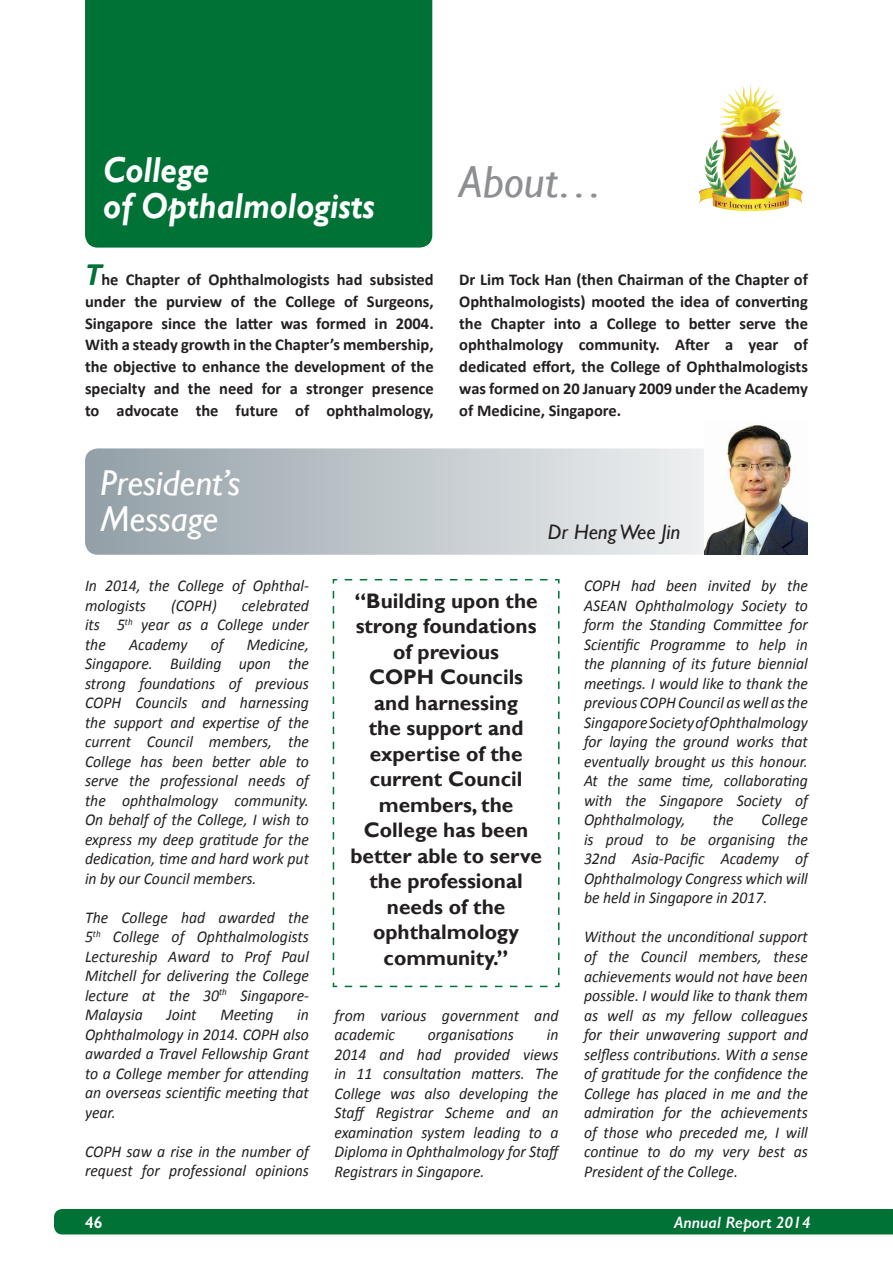
<style>
.page{position:relative;width:893px;height:1263px;background:#fff}
.page>*{position:absolute;margin:0;border:0;box-sizing:border-box;transform-origin:0 0}
.t1{font:italic 45px "Gill Sans";color:#8d8f92}
.t2{font:italic 700 36px/36px "Gill Sans";color:#fff;scale:.9 1}
.t3{font:italic 36px/36px "Gill Sans";color:#fff}
.t4{font:700 21px/25.5px "Gill Sans";color:#231f20;text-align:center}
.t5{font:italic 21px "Gill Sans";color:#231f20}
.t6{font:italic 16.5px/19.5px "Calibri";color:#231f20;text-align:justify;scale:.95 1}
.t7{font:700 16.5px/21.8px "Calibri";color:#231f20;text-align:justify}
.t8{font:italic 600 16.5px "Gill Sans";color:#fff}
.t9{font:600 16.5px "Gill Sans";color:#fff}
.s1{font-style:italic;font-size:33px;color:#007236}
</style>
<div class="page">
<div style="left:54px;top:1209px;width:839px;height:25px;background:#007236"></div>
<div style="left:85px;top:0;width:347px;height:248px;background:#007236"></div>
<svg style="left:85px;top:448px;width:725px;height:107px;background:#c0c8cc"></svg>
<img style="left:705px;top:423px;width:103px;height:132px">
<img style="left:734px;top:84px;width:17px;height:20px">
<svg style="left:332px;top:579px;width:228px;height:409px"></svg>
<h2 class="t2" style="left:103px;top:153px;width:303px">College<br>of Opthalmologists</h2>
<h1 class="t1" style="left:459px;top:155px;width:145px">About…</h1>
<p class="t7" style="left:85px;top:269px;width:350px"><span class="s1">T</span>he Chapter of Ophthalmologists had subsisted under the purview of the College of Surgeons, Singapore since the latter was formed in 2004.<br>With a steady growth in the Chapter’s membership, the objective to enhance the development of the specialty and the need for a stronger presence to advocate the future of ophthalmology,</p>
<p class="t7" style="left:459px;top:269px;width:350px">Dr Lim Tock Han (then Chairman of the Chapter of Ophthalmologists) mooted the idea of converting the Chapter into a College to better serve the ophthalmology community. After a year of dedicated effort, the College of Ophthalmologists was formed on 20 January 2009 under the Academy of Medicine, Singapore.</p>
<h2 class="t3" style="left:100px;top:466px;width:142px">President’s<br>Message</h2>
<p class="t6" style="left:85px;top:575px;width:237px">In 2014, the College of Ophthal&shy;mologists</p>
<p class="t6" style="left:171px;top:595px;width:50px">(COPH)</p>
<p class="t6" style="left:85px;top:595px;width:237px;text-indent:157px">celebrated its 5<sup>th</sup> year as a College under the</p>
<p class="t6" style="left:129px;top:634px;width:63px">Academy</p>
<p class="t6" style="left:211px;top:634px;width:15px">of</p>
<p class="t6" style="left:85px;top:634px;width:237px;text-indent:162px">Medicine, Singapore. Building upon the strong foundations of previous COPH Councils and harnessing the support and expertise of the current Council members, the College has been better able to serve the professional needs of the ophthalmology community.<br>On behalf of the College, I wish to express my deep gratitude for the dedication, time and hard work put in by our Council members.</p>
<p class="t6" style="left:85px;top:907px;width:237px">The College had awarded the 5<sup>th</sup> College of Ophthalmologists Lectureship Award to Prof Paul Mitchell for delivering the College lecture at the 30<sup>th</sup> Singapore-Malaysia</p>
<p class="t6" style="left:85px;top:1004px;width:237px;text-indent:212px">in Ophthalmology in 2014. COPH also awarded a Travel Fellowship Grant to a College member for attending an overseas scientific meeting that year.</p>
<p class="t6" style="left:85px;top:1141px;width:237px">COPH saw a rise in the number of request for professional opinions</p>
<p class="t6" style="left:167px;top:1004px;width:33px">Joint</p>
<p class="t6" style="left:220px;top:1004px;width:57px">Meeting</p>
<p class="t5" style="left:548px;top:520px;width:134px">Dr Heng Wee Jin</p>
<p class="t4" style="left:350px;top:588px;width:193px">“Building upon the strong foundations of previous<br>COPH Councils and harnessing<br>the support and expertise of the current Council members, the<br>College has been better able to serve the professional needs of the ophthalmology community.”</p>
<p class="t6" style="left:334px;top:1005px;width:237px">from various government and academic</p>
<p class="t6" style="left:334px;top:1024px;width:240px;text-align:left;text-indent:212px">in<br>2014 and had provided views in 11 consultation matters. The<br>College was also developing the<br>Staff Registrar Scheme and an examination system leading to a<br>Diploma in Ophthalmology for Staff<br>Registrars in Singapore.</p>
<p class="t6" style="left:428px;top:1024px;width:92px">organisations</p>
<p class="t6" style="left:584px;top:575px;width:237px">COPH had been invited by the ASEAN Ophthalmology Society to form the Standing Committee for Scientific Programme to help in the planning of its future biennial meetings. I would like to thank the previous COPH Council as well as the Singapore Society of Ophthalmology for laying the ground works that eventually brought us this honour.<br>At the same time, collaborating with the Singapore Society of Ophthalmology,</p>
<p class="t6" style="left:584px;top:810px;width:237px;text-indent:177px">College is proud to be organising the 32nd Asia-Pacific Academy of Ophthalmology Congress which will be held in Singapore in 2017.</p>
<p class="t6" style="left:584px;top:927px;width:237px">Without the unconditional support of the Council members, these achievements would not have been possible. I would like to thank them as well as my fellow colleagues for their unwavering support and selfless contributions. With a sense of gratitude for the confidence the College has placed in me and the admiration for the achievements of those who preceded me, I will continue to do my very best as President of the College.</p>
<p class="t6" style="left:713px;top:810px;width:23px">the</p>
<p class="t9" style="left:85px;top:1212px;width:19px">46</p>
<p class="t8" style="left:674px;top:1212px;width:138px">Annual Report 2014</p>
</div>
